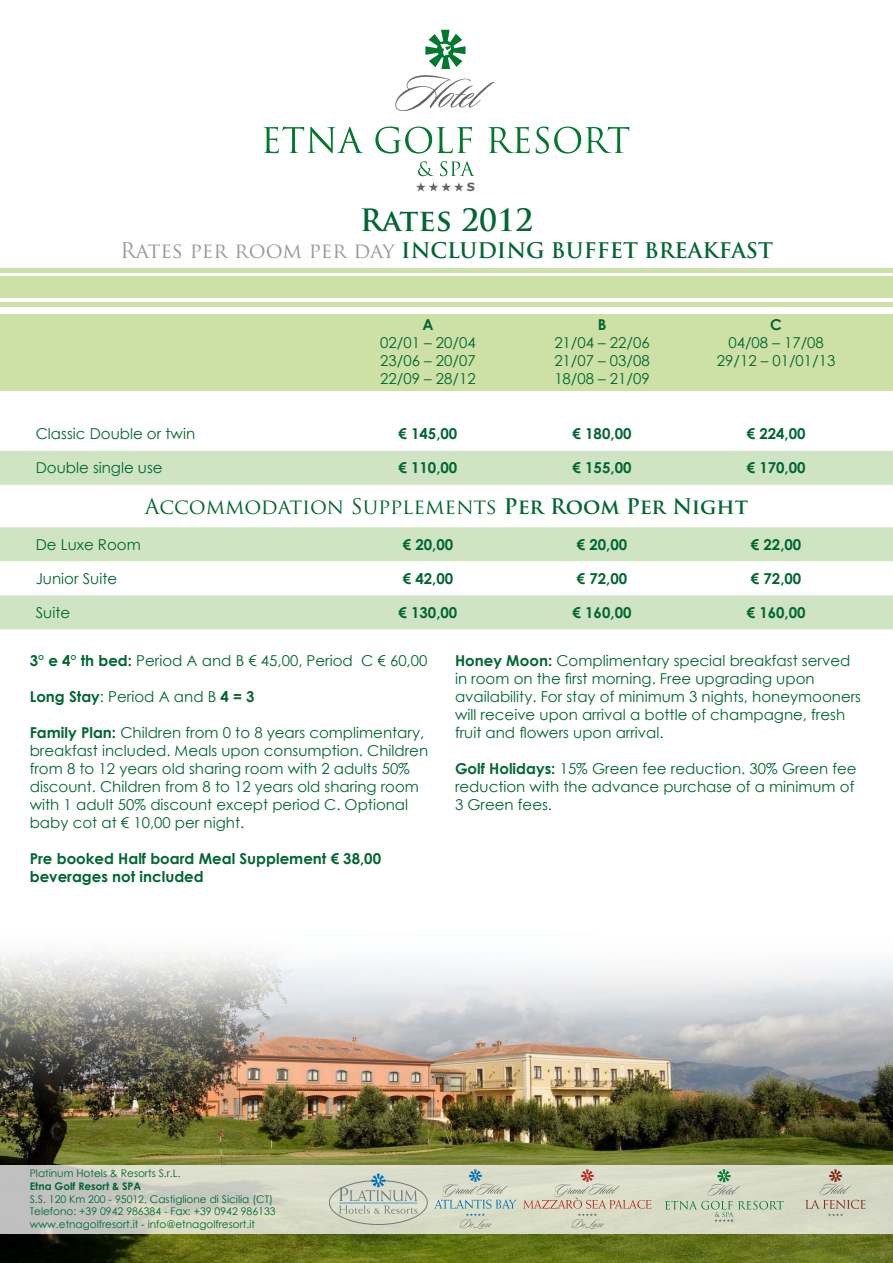
<style>
.page{position:relative;width:893px;height:1263px;background:#fff}
.page>*{position:absolute;margin:0;border:0;box-sizing:border-box;transform-origin:0 0}
.t1{font:700 30px "Trajan Pro";color:#063}
.t2{font:700 21px "Trajan Pro";color:#063}
.t3{font:21px "Trajan Pro";letter-spacing:-.005em;color:#063}
.t4{font:15px/18px "Century Gothic";color:#063}
.t5{font:700 15px "Century Gothic";color:#063}
.t6{font:700 11.55px "Verdana";color:#646567}
.t7{font:10.5px "Century Gothic";color:#063}
.t8{font:700 10.5px "Century Gothic";color:#063}
.t9{font:700 3.75px "Verdana";color:#646567}
.s1{font-weight:400;color:#989898}
.s2{font-weight:700}
</style>
<div class="page">
<div style="left:0;top:315px;width:893px;height:76px;background:#cde0a6"></div>
<img style="left:0;top:949px;width:893px;height:314px">
<svg style="left:395px;top:75px;width:101px;height:36px"></svg>
<svg style="left:425px;top:30px;width:40px;height:39px"></svg>
<svg style="left:264px;top:127px;width:99px;height:26px"></svg>
<svg style="left:375px;top:127px;width:97px;height:27px"></svg>
<svg style="left:488px;top:127px;width:42px;height:26px"></svg>
<svg style="left:536px;top:127px;width:93px;height:27px"></svg>
<svg style="left:418px;top:161px;width:16px;height:15px"></svg>
<svg style="left:440px;top:161px;width:34px;height:15px"></svg>
<svg style="left:416px;top:182px;width:48px;height:9px"></svg>
<div style="left:0;top:276px;width:893px;height:22px;background:#cde0a6"></div>
<hr style="left:0;top:268px;width:893px;height:4px;background:#cde0a6">
<hr style="left:0;top:302px;width:893px;height:4px;background:#cde0a6">
<svg style="left:0;top:451px;width:893px;height:178px;fill:#cfe4c3"></svg>
<svg style="left:0;top:1165px;width:893px;height:68px;background:#d1d3c4"></svg>
<div style="left:329px;top:1180px;width:98px;height:45px;border:1px solid #72797f;border-radius:50%"></div>
<svg style="left:339px;top:1174px;width:78px;height:40px;background:#c5ccc1"></svg>
<hr style="left:339px;top:1203px;width:78px;height:1px;background:#4d9cce">
<svg style="left:434px;top:1169px;width:82px;height:60px;background:#cbd4c5"></svg>
<svg style="left:523px;top:1169px;width:128px;height:60px;background:#d5d3bf"></svg>
<svg style="left:665px;top:1169px;width:119px;height:53px;background:#cbd4be"></svg>
<svg style="left:805px;top:1169px;width:61px;height:47px;background:#ccc9b6"></svg>
<p class="t6" style="left:467px;top:179px;width:10px">S</p>
<p class="t1" style="left:360px;top:201px;width:175px">Rates 2012</p>
<p class="t2" style="left:120px;top:237px;width:654px"><span class="s1">Rates per room per day</span> INCLUDING BUFFET BREAKFAST</p>
<p class="t5" style="left:422px;top:313px;width:13px">A</p>
<p class="t4" style="left:380px;top:334px;width:97px">02/01 – 20/04</p>
<p class="t4" style="left:380px;top:352px;width:97px">23/06 – 20/07</p>
<p class="t4" style="left:380px;top:370px;width:97px">22/09 – 28/12</p>
<p class="t5" style="left:598px;top:313px;width:10px">B</p>
<p class="t4" style="left:554px;top:334px;width:97px">21/04 – 22/06</p>
<p class="t4" style="left:554px;top:352px;width:97px">21/07 – 03/08</p>
<p class="t4" style="left:554px;top:370px;width:97px">18/08 – 21/09</p>
<p class="t5" style="left:770px;top:313px;width:13px">C</p>
<p class="t4" style="left:728px;top:334px;width:97px">04/08 – 17/08</p>
<p class="t4" style="left:717px;top:352px;width:120px">29/12 – 01/01/13</p>
<p class="t4" style="left:36px;top:425px;width:161px">Classic Double or twin</p>
<p class="t5" style="left:399px;top:422px;width:60px">€ 145,00</p>
<p class="t5" style="left:573px;top:422px;width:60px">€ 180,00</p>
<p class="t5" style="left:747px;top:422px;width:60px">€ 224,00</p>
<p class="t4" style="left:36px;top:459px;width:128px">Double single use</p>
<p class="t5" style="left:399px;top:457px;width:60px">€ 110,00</p>
<p class="t5" style="left:573px;top:457px;width:60px">€ 155,00</p>
<p class="t5" style="left:747px;top:457px;width:60px">€ 170,00</p>
<p class="t3" style="left:145px;top:493px;width:605px">Accommodation Supplements <span class="s2">Per Room Per Night</span></p>
<p class="t4" style="left:36px;top:535px;width:107px">De Luxe Room</p>
<p class="t5" style="left:403px;top:533px;width:52px">€ 20,00</p>
<p class="t5" style="left:577px;top:533px;width:52px">€ 20,00</p>
<p class="t5" style="left:751px;top:533px;width:52px">€ 22,00</p>
<p class="t4" style="left:36px;top:569px;width:83px">Junior Suite</p>
<p class="t5" style="left:403px;top:567px;width:52px">€ 42,00</p>
<p class="t5" style="left:577px;top:567px;width:52px">€ 72,00</p>
<p class="t5" style="left:751px;top:567px;width:52px">€ 72,00</p>
<p class="t4" style="left:36px;top:603px;width:36px">Suite</p>
<p class="t5" style="left:399px;top:601px;width:60px">€ 130,00</p>
<p class="t5" style="left:573px;top:601px;width:60px">€ 160,00</p>
<p class="t5" style="left:747px;top:601px;width:60px">€ 160,00</p>
<p class="t4" style="left:30px;top:651px;width:399px"><span class="s2">3° e 4° th bed:</span> Period A and B € 45,00, Period C € 60,00</p>
<p class="t4" style="left:30px;top:687px;width:226px"><span class="s2">Long Stay</span>: Period A and B <span class="s2">4 = 3</span></p>
<p class="t4" style="left:30px;top:723px;width:400px"><span class="s2">Family Plan:</span> Children from 0 to 8 years complimentary, breakfast included. Meals upon consumption. Children from 8 to 12 years old sharing room with 2 adults 50% discount. Children from 8 to 12 years old sharing room with 1 adult 50% discount except period C. Optional baby cot at € 10,00 per night.</p>
<p class="t5" style="left:30px;top:847px;width:353px">Pre booked Half board Meal Supplement € 38,00</p>
<p class="t5" style="left:30px;top:865px;width:175px">beverages not included</p>
<p class="t4" style="left:455px;top:651px;width:397px"><span class="s2">Honey Moon:</span> Complimentary special breakfast served in room on the first morning. Free upgrading upon</p>
<p class="t4" style="left:455px;top:687px;width:408px">availability. For stay of minimum 3 nights, honeymooners will receive upon arrival a bottle of champagne, fresh fruit and flowers upon arrival.</p>
<p class="t4" style="left:455px;top:759px;width:403px"><span class="s2">Golf Holidays:</span> 15% Green fee reduction. 30% Green fee reduction with the advance purchase of a minimum of<br>3 Green fees.</p>
<p class="t7" style="left:30px;top:1166px;width:152px">Platinum Hotels &amp; Resorts S.r.L.</p>
<p class="t8" style="left:30px;top:1178px;width:113px">Etna Golf Resort &amp; SPA</p>
<p class="t7" style="left:30px;top:1191px;width:245px">S.S. 120 Km 200 - 95012, Castiglione di Sicilia (CT)</p>
<p class="t7" style="left:30px;top:1204px;width:247px">Telefono: +39 0942 986384 - Fax: +39 0942 986133</p>
<p class="t7" style="left:30px;top:1216px;width:227px">www.etnagolfresort.it - info@etnagolfresort.it</p>
<p class="t9" style="left:731px;top:1218px;width:4px">S</p>
</div>
